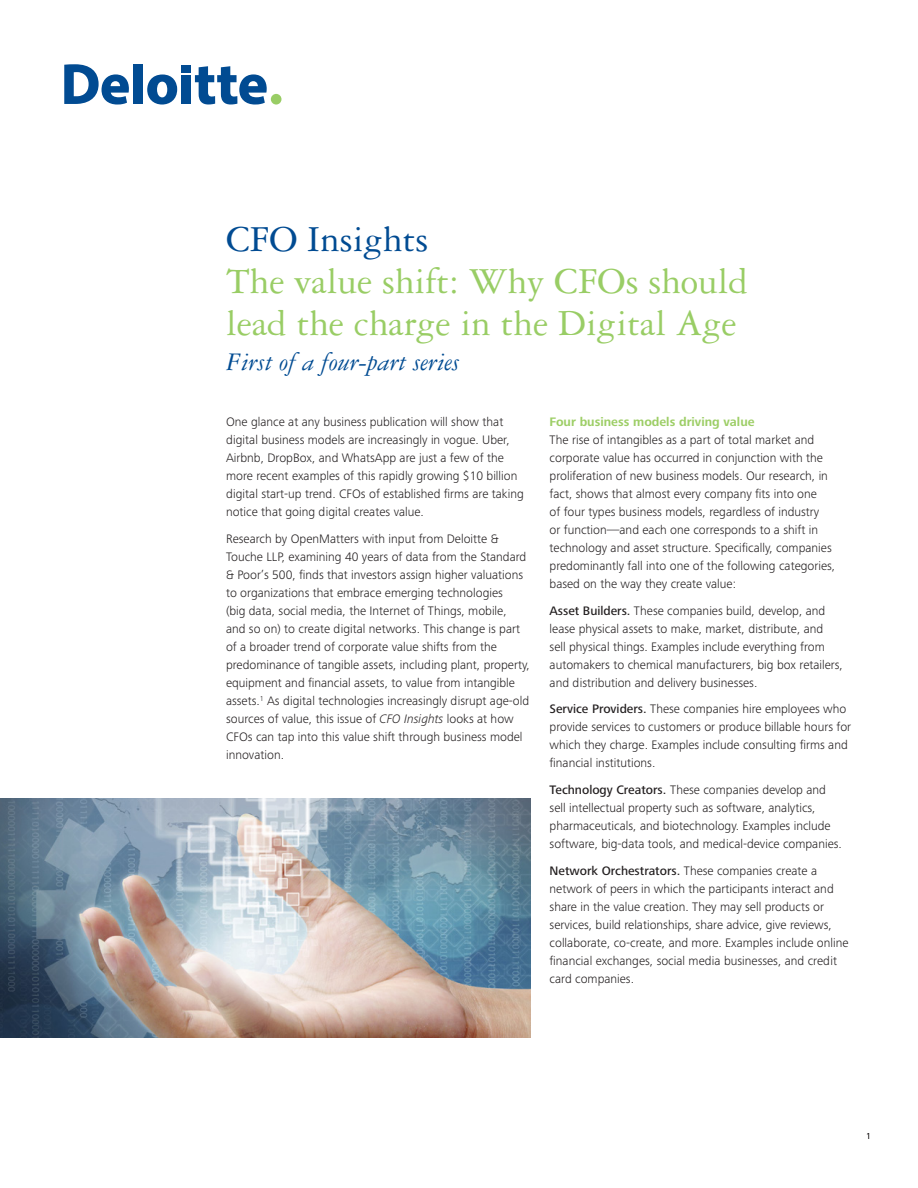
<style>
.page{position:relative;width:918px;height:1188px;background:#fff}
.page>*{position:absolute;margin:0;border:0;box-sizing:border-box;transform-origin:0 0}
.CI_head{font:39px/42px "Garamond 3 LT Std";color:#99cd65}
.CI_head-2{font:39px "Garamond 3 LT Std";color:#014b92}
.CI_head-3{font:italic 27px "Garamond 3 LT Std";color:#014b92}
.t1{font:300 12.75px/18px "Frutiger Next Pro";color:#231f20}
.t2{font:700 12.75px "Frutiger Next Pro";color:#9dce66}
.t3{font:300 9px "Frutiger Next Pro";color:#231f20}
.s1{font-style:italic}
.s2{font-weight:500}
</style>
<div class="page">
<img style="left:0;top:798px;width:530px;height:240px">
<div style="left:133px;top:65px;width:10px;height:39px;background:#014b92"></div>
<svg style="left:147px;top:75px;width:30px;height:30px"></svg>
<div style="left:181px;top:75px;width:10px;height:29px;background:#014b92"></div>
<div style="left:181px;top:65px;width:10px;height:7px;background:#014b92"></div>
<svg style="left:195px;top:66px;width:72px;height:39px"></svg>
<div style="left:271px;top:94px;width:10px;height:11px;background:#99cd65;border-radius:50%"></div>
<svg style="left:64px;top:64px;width:65px;height:41px"></svg>
<p class="CI_head-2" style="left:226px;top:219px;width:204px">CFO Insights</p>
<p class="CI_head" style="left:226px;top:261px;width:524px">The value shift: Why CFOs should lead the charge in the Digital Age</p>
<p class="CI_head-3" style="left:226px;top:347px;width:235px">First of a four-part series</p>
<p class="t1" style="left:226px;top:413px;width:299px">One glance at any business publication will show that digital business models are increasingly in vogue. Uber, Airbnb, DropBox, and WhatsApp are just a few of the more recent examples of this rapidly growing $10 billion digital start-up trend. CFOs of established firms are taking notice that going digital creates value.</p>
<p class="t1" style="left:226px;top:530px;width:305px">Research by OpenMatters with input from Deloitte &amp; Touche LLP, examining 40 years of data from the Standard &amp; Poor’s 500, finds that investors assign higher valuations to organizations that embrace emerging technologies<br>(big data, social media, the Internet of Things, mobile,<br>and so on) to create digital networks. This change is part of a broader trend of corporate value shifts from the predominance of tangible assets, including plant, property, equipment and financial assets, to value from intangible assets.<sup>1</sup> As digital technologies increasingly disrupt age-old sources of value, this issue of <span class="s1">CFO Insights</span> looks at how CFOs can tap into this value shift through business model innovation.</p>
<p class="t2" style="left:550px;top:415px;width:206px">Four business models driving value</p>
<p class="t1" style="left:550px;top:431px;width:287px">The rise of intangibles as a part of total market and corporate value has occurred in conjunction with the proliferation of new business models. Our research, in fact, shows that almost every company fits into one<br>of four types business models, regardless of industry<br>or function—and each one corresponds to a shift in technology and asset structure. Specifically, companies predominantly fall into one of the following categories, based on the way they create value:</p>
<p class="t1" style="left:550px;top:602px;width:295px"><span class="s2">Asset Builders.</span> These companies build, develop, and lease physical assets to make, market, distribute, and<br>sell physical things. Examples include everything from automakers to chemical manufacturers, big box retailers, and distribution and delivery businesses.</p>
<p class="t1" style="left:550px;top:700px;width:303px"><span class="s2">Service Providers.</span> These companies hire employees who provide services to customers or produce billable hours for which they charge. Examples include consulting firms and financial institutions.</p>
<p class="t1" style="left:550px;top:781px;width:294px"><span class="s2">Technology Creators.</span> These companies develop and sell intellectual property such as software, analytics, pharmaceuticals, and biotechnology. Examples include software, big-data tools, and medical-device companies.</p>
<p class="t1" style="left:550px;top:862px;width:300px"><span class="s2">Network Orchestrators.</span> These companies create a network of peers in which the participants interact and share in the value creation. They may sell products or services, build relationships, share advice, give reviews, collaborate, co-create, and more. Examples include online financial exchanges, social media businesses, and credit card companies.</p>
<p class="t3" style="left:866px;top:1131px;width:6px">1</p>
</div>
